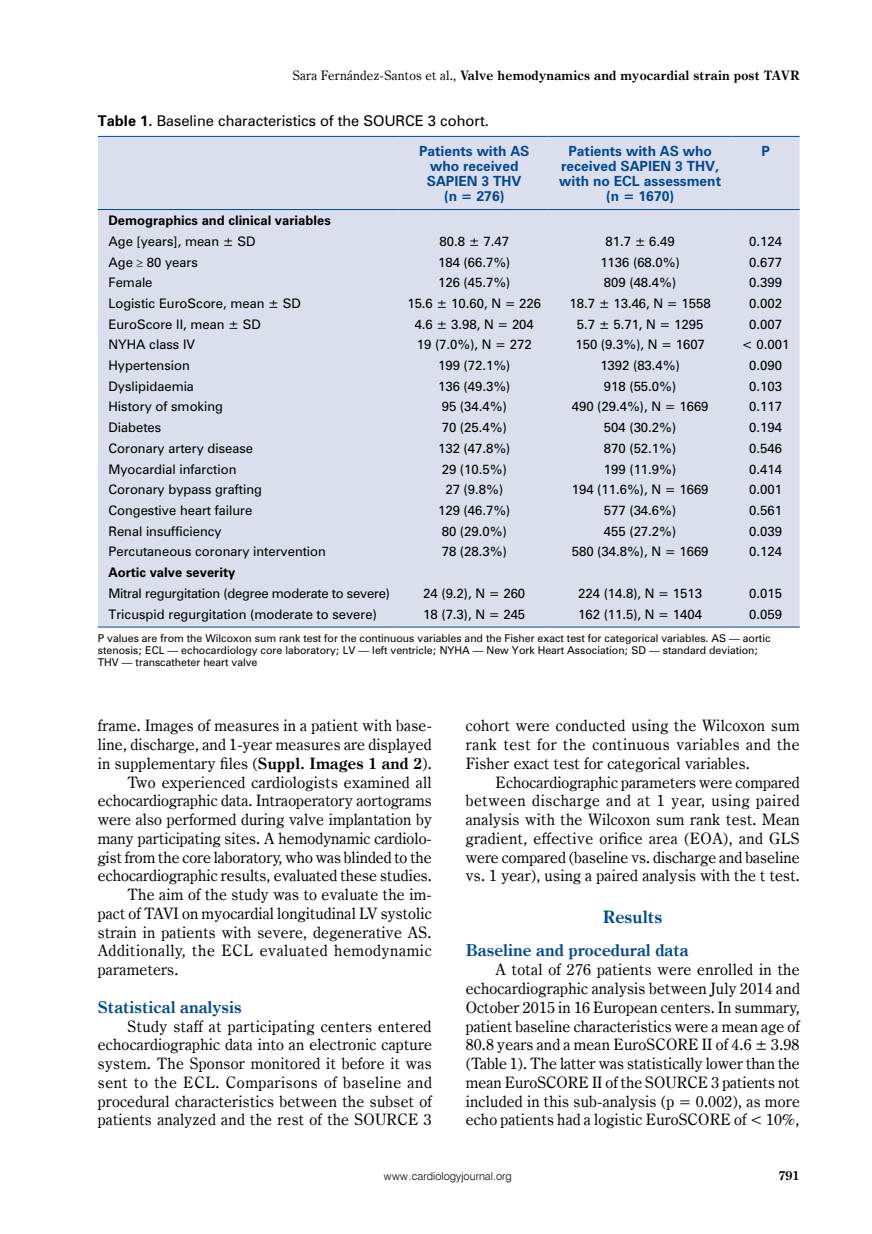
<style>
.page{position:relative;width:872px;height:1234px;background:#fff}
.page>*{position:absolute;margin:0;border:0;box-sizing:border-box;transform-origin:0 0}
.t1{font:700 17.25px "Century Oldst EU";color:#004990}
.t2{font:700 16.5px "Century Oldst EU";color:#004990}
.t3{font:15.75px/18.8px "Century Oldst EU";letter-spacing:.01em;color:#000;text-align:justify}
.t4{font:15.75px "Century Oldst EU";letter-spacing:.035em;color:#000}
.t5{font:13.5px "Zurich PL";color:#000}
.t6{font:700 13.05px "Century Oldst EU";letter-spacing:.015em;color:#000}
.t7{font:700 12.75px/15px "Zurich PL";color:#004990;text-align:center}
.t8{font:700 12.75px "Century Oldst EU";color:#000}
.t9{font:12px "Zurich PL";color:#000}
.t10{font:700 12px "Zurich PL";color:#000}
.t11{font:12px "Zurich PL";letter-spacing:-.02em;color:#000}
.t12{font:10.95px "Swis 721 Lt EU";color:#000}
.t13{font:9.75px/11.9px "Zurich PL";color:#000}
.s1{font-weight:400}
.s2{font-weight:700}
</style>
<div class="page">
<div style="left:98px;top:137px;width:701px;height:489px;background:#dbdeed"></div>
<hr style="left:98px;top:626px;width:302px;height:1px;background:#004990">
<hr style="left:400px;top:626px;width:149px;height:1px;background:#004990">
<hr style="left:549px;top:626px;width:182px;height:1px;background:#004990">
<hr style="left:731px;top:626px;width:68px;height:1px;background:#004990">
<hr style="left:98px;top:136px;width:302px;height:1px;background:#004990">
<hr style="left:400px;top:136px;width:149px;height:1px;background:#004990">
<hr style="left:549px;top:136px;width:182px;height:1px;background:#004990">
<hr style="left:731px;top:136px;width:68px;height:1px;background:#004990">
<hr style="left:98px;top:209px;width:302px;height:1px;background:#004990">
<hr style="left:400px;top:209px;width:149px;height:1px;background:#004990">
<hr style="left:549px;top:209px;width:182px;height:1px;background:#004990">
<hr style="left:731px;top:209px;width:68px;height:1px;background:#004990">
<p class="t6" style="left:293px;top:68px;width:508px"><span class="s1">Sara Fernández-Santos et al.,</span> Valve hemodynamics and myocardial strain post TAVR</p>
<p class="t5" style="left:98px;top:111px;width:392px"><span class="s2">Table 1.</span> Baseline characteristics of the SOURCE 3 cohort.</p>
<p class="t7" style="left:419px;top:143px;width:112px">Patients with AS who received<br>SAPIEN 3 THV (n = 276)</p>
<p class="t7" style="left:559px;top:143px;width:163px">Patients with AS who received SAPIEN 3 THV, with no ECL assessment (n = 1670)</p>
<p class="t7" style="left:761px;top:143px;width:10px">P</p>
<p class="t10" style="left:108px;top:212px;width:224px">Demographics and clinical variables</p>
<p class="t9" style="left:108px;top:233px;width:148px">Age [years], mean ± SD</p>
<p class="t9" style="left:439px;top:233px;width:71px">80.8 ± 7.47</p>
<p class="t9" style="left:605px;top:233px;width:71px">81.7 ± 6.49</p>
<p class="t9" style="left:749px;top:233px;width:34px">0.124</p>
<p class="t9" style="left:108px;top:254px;width:91px">Age ≥ 80 years</p>
<p class="t9" style="left:438px;top:254px;width:74px">184 (66.7%)</p>
<p class="t9" style="left:600px;top:254px;width:81px">1136 (68.0%)</p>
<p class="t9" style="left:749px;top:254px;width:34px">0.677</p>
<p class="t9" style="left:108px;top:274px;width:46px">Female</p>
<p class="t9" style="left:438px;top:274px;width:74px">126 (45.7%)</p>
<p class="t9" style="left:604px;top:274px;width:74px">809 (48.4%)</p>
<p class="t9" style="left:749px;top:274px;width:34px">0.399</p>
<p class="t9" style="left:108px;top:295px;width:194px">Logistic EuroScore, mean ± SD</p>
<p class="t9" style="left:407px;top:295px;width:135px">15.6 ± 10.60, N = 226</p>
<p class="t9" style="left:569px;top:295px;width:143px">18.7 ± 13.46, N = 1558</p>
<p class="t9" style="left:749px;top:295px;width:34px">0.002</p>
<p class="t9" style="left:108px;top:316px;width:154px">EuroScore II, mean ± SD</p>
<p class="t9" style="left:415px;top:316px;width:121px">4.6 ± 3.98, N = 204</p>
<p class="t9" style="left:577px;top:316px;width:128px">5.7 ± 5.71, N = 1295</p>
<p class="t9" style="left:749px;top:316px;width:34px">0.007</p>
<p class="t9" style="left:108px;top:336px;width:88px">NYHA class IV</p>
<p class="t9" style="left:417px;top:336px;width:116px">19 (7.0%), N = 272</p>
<p class="t9" style="left:575px;top:336px;width:131px">150 (9.3%), N = 1607</p>
<p class="t9" style="left:742px;top:336px;width:49px">&lt; 0.001</p>
<p class="t9" style="left:108px;top:357px;width:83px">Hypertension</p>
<p class="t9" style="left:438px;top:357px;width:74px">199 (72.1%)</p>
<p class="t9" style="left:600px;top:357px;width:81px">1392 (83.4%)</p>
<p class="t9" style="left:749px;top:357px;width:34px">0.090</p>
<p class="t9" style="left:108px;top:378px;width:87px">Dyslipidaemia</p>
<p class="t9" style="left:438px;top:378px;width:74px">136 (49.3%)</p>
<p class="t9" style="left:604px;top:378px;width:74px">918 (55.0%)</p>
<p class="t9" style="left:749px;top:378px;width:34px">0.103</p>
<p class="t9" style="left:108px;top:398px;width:116px">History of smoking</p>
<p class="t9" style="left:442px;top:398px;width:67px">95 (34.4%)</p>
<p class="t9" style="left:572px;top:398px;width:138px">490 (29.4%), N = 1669</p>
<p class="t9" style="left:749px;top:398px;width:34px">0.117</p>
<p class="t9" style="left:108px;top:419px;width:54px">Diabetes</p>
<p class="t9" style="left:442px;top:419px;width:67px">70 (25.4%)</p>
<p class="t9" style="left:604px;top:419px;width:74px">504 (30.2%)</p>
<p class="t9" style="left:749px;top:419px;width:34px">0.194</p>
<p class="t9" style="left:108px;top:440px;width:146px">Coronary artery disease</p>
<p class="t9" style="left:438px;top:440px;width:74px">132 (47.8%)</p>
<p class="t9" style="left:604px;top:440px;width:74px">870 (52.1%)</p>
<p class="t9" style="left:749px;top:440px;width:34px">0.546</p>
<p class="t9" style="left:108px;top:461px;width:129px">Myocardial infarction</p>
<p class="t9" style="left:442px;top:461px;width:67px">29 (10.5%)</p>
<p class="t9" style="left:604px;top:461px;width:74px">199 (11.9%)</p>
<p class="t9" style="left:749px;top:461px;width:34px">0.414</p>
<p class="t9" style="left:108px;top:481px;width:155px">Coronary bypass grafting</p>
<p class="t9" style="left:445px;top:481px;width:59px">27 (9.8%)</p>
<p class="t9" style="left:572px;top:481px;width:138px">194 (11.6%), N = 1669</p>
<p class="t9" style="left:749px;top:481px;width:34px">0.001</p>
<p class="t9" style="left:108px;top:502px;width:145px">Congestive heart failure</p>
<p class="t9" style="left:438px;top:502px;width:74px">129 (46.7%)</p>
<p class="t9" style="left:604px;top:502px;width:74px">577 (34.6%)</p>
<p class="t9" style="left:749px;top:502px;width:34px">0.561</p>
<p class="t9" style="left:108px;top:523px;width:115px">Renal insufficiency</p>
<p class="t9" style="left:442px;top:523px;width:67px">80 (29.0%)</p>
<p class="t9" style="left:604px;top:523px;width:74px">455 (27.2%)</p>
<p class="t9" style="left:749px;top:523px;width:34px">0.039</p>
<p class="t9" style="left:108px;top:543px;width:219px">Percutaneous coronary intervention</p>
<p class="t9" style="left:442px;top:543px;width:67px">78 (28.3%)</p>
<p class="t9" style="left:572px;top:543px;width:138px">580 (34.8%), N = 1669</p>
<p class="t9" style="left:749px;top:543px;width:34px">0.124</p>
<p class="t10" style="left:108px;top:564px;width:128px">Aortic valve severity</p>
<p class="t11" style="left:108px;top:585px;width:283px">Mitral regurgitation (degree moderate to severe)</p>
<p class="t9" style="left:423px;top:585px;width:103px">24 (9.2), N = 260</p>
<p class="t9" style="left:578px;top:585px;width:125px">224 (14.8), N = 1513</p>
<p class="t9" style="left:749px;top:585px;width:34px">0.015</p>
<p class="t9" style="left:108px;top:605px;width:270px">Tricuspid regurgitation (moderate to severe)</p>
<p class="t9" style="left:423px;top:605px;width:103px">18 (7.3), N = 245</p>
<p class="t9" style="left:578px;top:605px;width:125px">162 (11.5), N = 1404</p>
<p class="t9" style="left:749px;top:605px;width:34px">0.059</p>
<p class="t13" style="left:98px;top:632px;width:674px">P values are from the Wilcoxon sum rank test for the continuous variables and the Fisher exact test for categorical variables. AS — aortic stenosis; ECL — echocardiology core laboratory; LV — left ventricle; NYHA — New York Heart Association; SD — standard deviation;<br>THV — transcatheter heart valve</p>
<p class="t3" style="left:98px;top:716px;width:335px">frame. Images of measures in a patient with base-</p>
<p class="t3" style="left:98px;top:735px;width:335px">line, discharge, and 1-year measures are displayed</p>
<p class="t3" style="left:98px;top:754px;width:335px">in supplementary files (<span class="s2">Suppl. Images 1 and 2</span>).</p>
<p class="t3" style="left:128px;top:772px;width:305px">Two experienced cardiologists examined all</p>
<p class="t3" style="left:98px;top:791px;width:335px">echocardiographic data. Intraoperatory aortograms</p>
<p class="t3" style="left:98px;top:810px;width:335px">were also performed during valve implantation by</p>
<p class="t3" style="left:98px;top:829px;width:335px">many participating sites. A hemodynamic cardiolo-</p>
<p class="t3" style="left:98px;top:847px;width:335px">gist from the core laboratory, who was blinded to the</p>
<p class="t3" style="left:98px;top:866px;width:335px">echocardiographic results, evaluated these studies.</p>
<p class="t3" style="left:128px;top:885px;width:306px">The aim of the study was to evaluate the im-</p>
<p class="t3" style="left:98px;top:904px;width:335px">pact of TAVI on myocardial longitudinal LV systolic</p>
<p class="t3" style="left:98px;top:922px;width:335px">strain in patients with severe, degenerative AS.</p>
<p class="t4" style="left:98px;top:940px;width:335px">Additionally, the ECL evaluated hemodynamic</p>
<p class="t3" style="left:98px;top:960px;width:82px">parameters.</p>
<p class="t2" style="left:98px;top:996px;width:145px">Statistical analysis</p>
<p class="t3" style="left:98px;top:1016px;width:335px;text-indent:30px">Study staff at participating centers entered echocardiographic data into an electronic capture system. The Sponsor monitored it before it was sent to the ECL. Comparisons of baseline and procedural characteristics between the subset of patients analyzed and the rest of the SOURCE 3</p>
<p class="t3" style="left:466px;top:716px;width:335px">cohort were conducted using the Wilcoxon sum rank test for the continuous variables and the Fisher exact test for categorical variables.</p>
<p class="t3" style="left:466px;top:772px;width:335px;text-indent:30px">Echocardiographic parameters were compared between discharge and at 1 year, using paired analysis with the Wilcoxon sum rank test. Mean gradient, effective orifice area (EOA), and GLS were compared (baseline vs. discharge and baseline vs. 1 year), using a paired analysis with the t test.</p>
<p class="t1" style="left:603px;top:906px;width:61px">Results</p>
<p class="t2" style="left:466px;top:940px;width:224px">Baseline and procedural data</p>
<p class="t3" style="left:466px;top:960px;width:335px;text-indent:30px">A total of 276 patients were enrolled in the echocardiographic analysis between July 2014 and October 2015 in 16 European centers. In summary, patient baseline characteristics were a mean age of 80.8 years and a mean EuroSCORE II of 4.6 ± 3.98 (Table 1). The latter was statistically lower than the mean EuroSCORE II of the SOURCE 3 patients not included in this sub-analysis (p = 0.002), as more echo patients had a logistic EuroSCORE of &lt; 10%,</p>
<p class="t12" style="left:384px;top:1169px;width:129px">www.cardiologyjournal.org</p>
<p class="t8" style="left:778px;top:1167px;width:23px">791</p>
</div>
